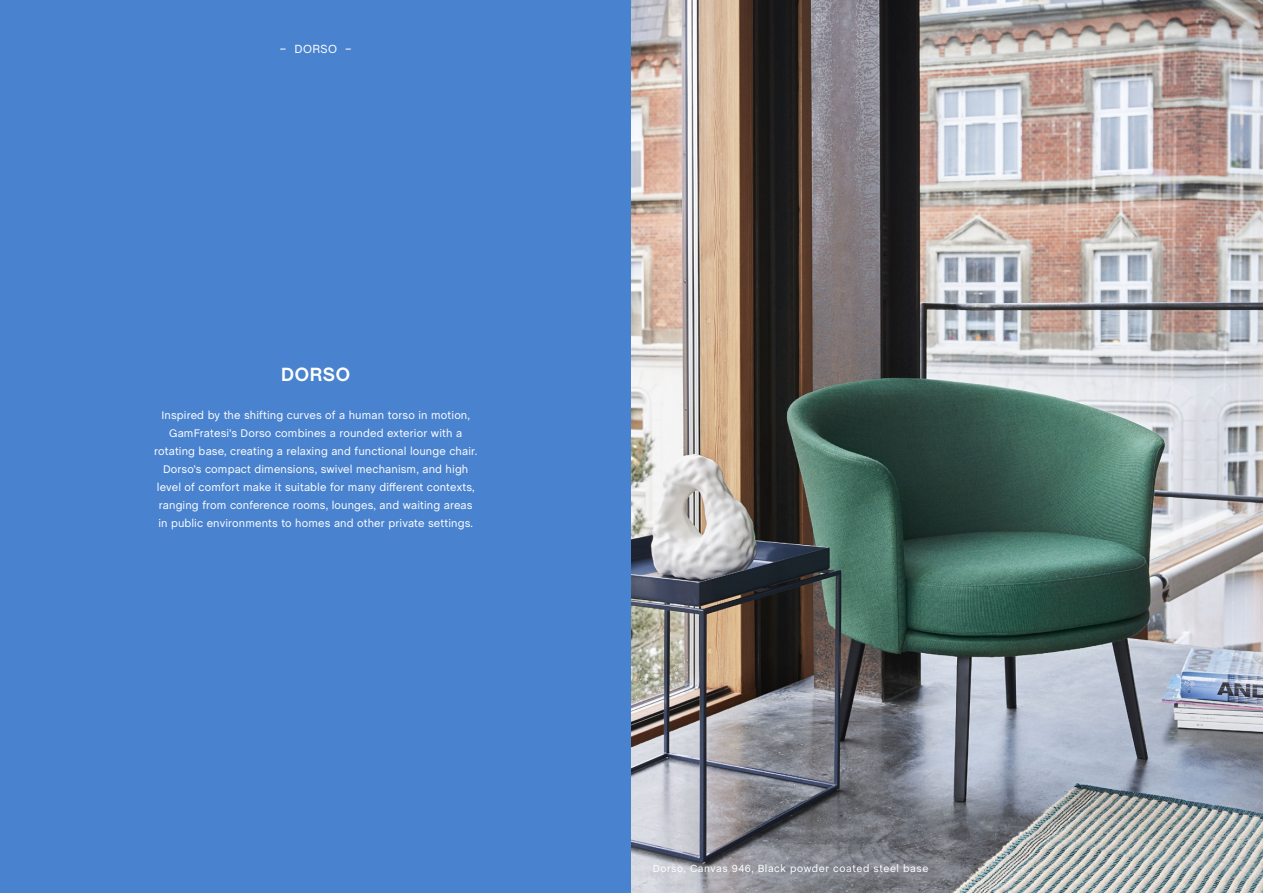
<style>
.page{position:relative;width:1263px;height:893px;background:#fff}
.page>*{position:absolute;margin:0;border:0;box-sizing:border-box;transform-origin:0 0}
.t1{font:700 19.5px "Chalet";letter-spacing:.025em;color:#fff}
._03_Page_Header{font:12px "Chalet";letter-spacing:.03em;color:#fff}
._05_Body_Centre{font:11.25px/18px "Chalet";letter-spacing:.01em;color:#fff;text-align:center}
._08_Caption_text{font:10.5px "Chalet";letter-spacing:.05em;color:#fff}
</style>
<div class="page">
<div style="left:0;top:0;width:631px;height:893px;background:#4982cf"></div>
<img style="left:631px;top:0;width:632px;height:893px">
<p class="_03_Page_Header" style="left:280px;top:42px;width:73px">– DORSO –</p>
<p class="t1" style="left:281px;top:362px;width:70px">DORSO</p>
<p class="_05_Body_Centre" style="left:154px;top:406px;width:325px">Inspired by the shifting curves of a human torso in motion, GamFratesi’s Dorso combines a rounded exterior with a rotating base, creating a relaxing and functional lounge chair.<br>Dorso’s compact dimensions, swivel mechanism, and high level of comfort make it suitable for many different contexts, ranging from conference rooms, lounges, and waiting areas in public environments to homes and other private settings.</p>
<p class="_08_Caption_text" style="left:653px;top:862px;width:277px">Dorso, Canvas 946, Black powder coated steel base</p>
</div>
